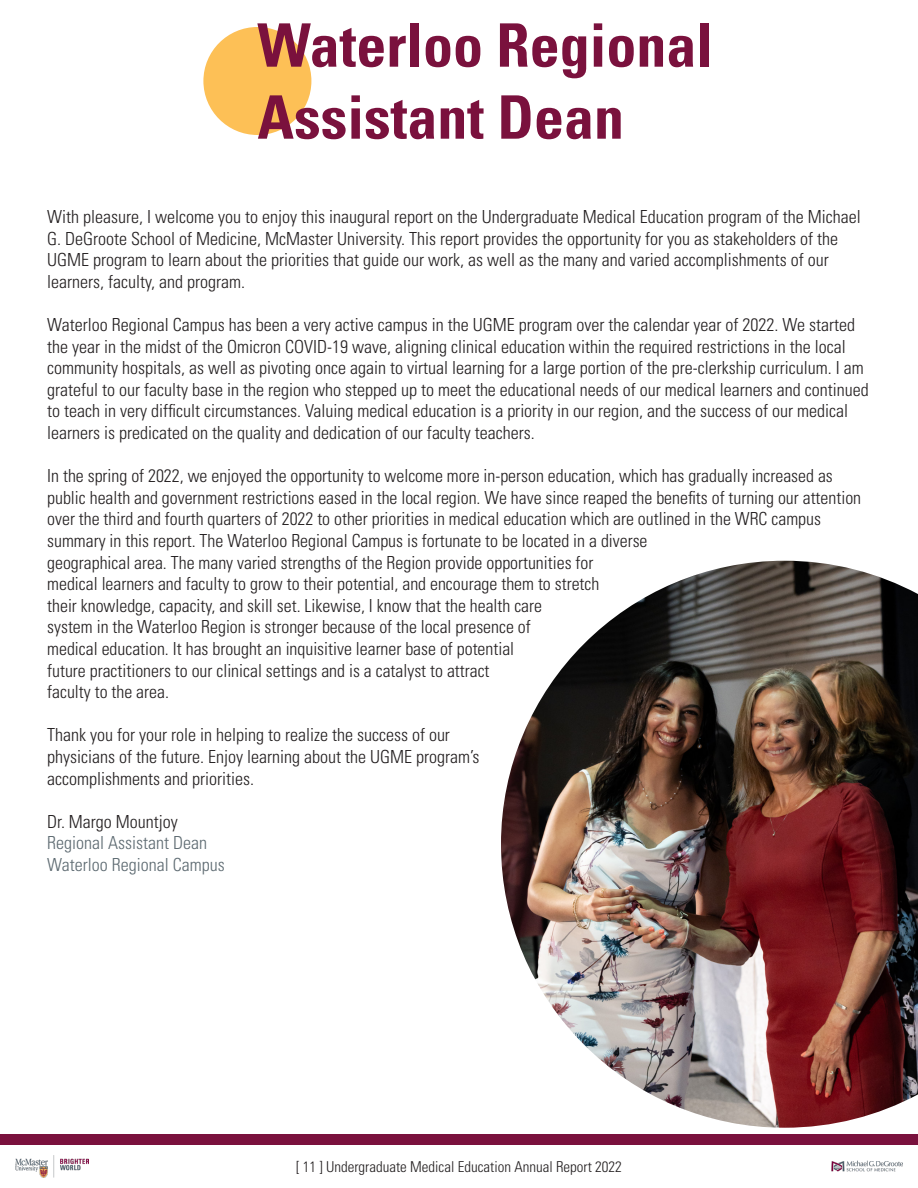
<style>
.page{position:relative;width:918px;height:1188px;background:#fff}
.page>*{position:absolute;margin:0;border:0;box-sizing:border-box;transform-origin:0 0}
.t1{font:700 condensed 60px "Univers LT Std";color:#7a113d}
.t2{font:300 condensed 18px/21.6px "Univers LT Std";color:#231f20}
.t3{font:300 condensed 18px "Univers LT Std";color:#5d6a71}
.t4{font:300 condensed 15px "Univers LT Std";color:#231f20}
</style>
<div class="page">
<div style="left:203px;top:27px;width:108px;height:108px;background:#fdc056;border-radius:50%"></div>
<div style="left:0;top:1134px;width:918px;height:11px;background:#7a113d"></div>
<img style="left:15px;top:1156px;width:73px;height:21px">
<img style="left:831px;top:1160px;width:72px;height:12px">
<img style="left:501px;top:561px;width:417px;height:567px">
<p class="t1" style="left:257px;top:9px;width:457px">Waterloo Regional</p>
<p class="t1" style="left:257px;top:81px;width:368px">Assistant Dean</p>
<p class="t2" style="left:47px;top:206px;width:815px">With pleasure, I welcome you to enjoy this inaugural report on the Undergraduate Medical Education program of the Michael G. DeGroote School of Medicine, McMaster University. This report provides the opportunity for you as stakeholders of the UGME program to learn about the priorities that guide our work, as well as the many and varied accomplishments of our learners, faculty, and program.</p>
<p class="t2" style="left:47px;top:314px;width:823px">Waterloo Regional Campus has been a very active campus in the UGME program over the calendar year of 2022. We started the year in the midst of the Omicron COVID-19 wave, aligning clinical education within the required restrictions in the local community hospitals, as well as pivoting once again to virtual learning for a large portion of the pre-clerkship curriculum. I am grateful to our faculty base in the region who stepped up to meet the educational needs of our medical learners and continued to teach in very difficult circumstances. Valuing medical education is a priority in our region, and the success of our medical learners is predicated on the quality and dedication of our faculty teachers.</p>
<p class="t2" style="left:47px;top:465px;width:815px">In the spring of 2022, we enjoyed the opportunity to welcome more in-person education, which has gradually increased as public health and government restrictions eased in the local region. We have since reaped the benefits of turning our attention over the third and fourth quarters of 2022 to other priorities in medical education which are outlined in the WRC campus summary in this report. The Waterloo Regional Campus is fortunate to be located in a diverse<br>geographical area. The many varied strengths of the Region provide opportunities for<br>medical learners and faculty to grow to their potential, and encourage them to stretch<br>their knowledge, capacity, and skill set. Likewise, I know that the health care<br>system in the Waterloo Region is stronger because of the local presence of<br>medical education. It has brought an inquisitive learner base of potential<br>future practitioners to our clinical settings and is a catalyst to attract<br>faculty to the area.</p>
<p class="t2" style="left:47px;top:724px;width:434px">Thank you for your role in helping to realize the success of our physicians of the future. Enjoy learning about the UGME program’s accomplishments and priorities.</p>
<p class="t2" style="left:47px;top:811px;width:132px">Dr. Margo Mountjoy</p>
<p class="t3" style="left:47px;top:832px;width:161px">Regional Assistant Dean</p>
<p class="t3" style="left:47px;top:854px;width:179px">Waterloo Regional Campus</p>
<p class="t4" style="left:296px;top:1158px;width:327px">[ 11 ] Undergraduate Medical Education Annual Report 2022</p>
</div>
